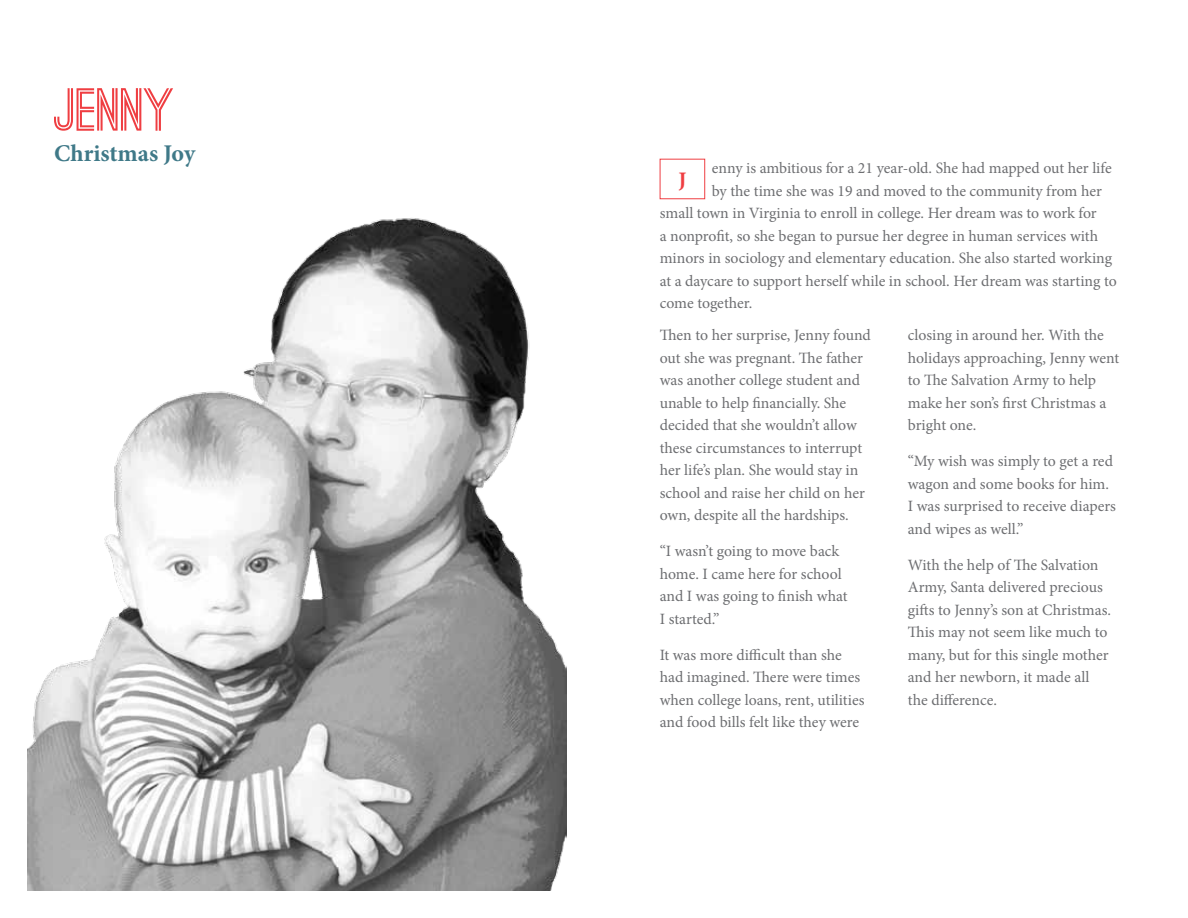
<style>
.page{position:relative;width:1188px;height:918px;background:#fff}
.page>*{position:absolute;margin:0;border:0;box-sizing:border-box;transform-origin:0 0}
.t1{font:700 57.6px "Ostrich Sans";letter-spacing:-.015em;color:#ef3e42}
.t2{font:700 24px "Minion Pro";color:#3f7988}
.t3{font:700 22.2px "Minion Pro";color:#ef3e42}
.t4{font:15.75px/22.5px "Minion Pro";letter-spacing:-.005em;color:#6d6e71}
</style>
<div class="page">
<div style="left:660px;top:159px;width:45px;height:40px;border:1px solid #ef3e42"></div>
<img style="left:27px;top:218px;width:540px;height:673px">
<h1 class="t1" style="left:54px;top:88px;width:123px">JENNY</h1>
<h2 class="t2" style="left:54px;top:137px;width:143px">Christmas Joy</h2>
<p class="t4" style="left:712px;top:157px;width:401px">enny is ambitious for a 21 year-old. She had mapped out her life</p>
<p class="t4" style="left:712px;top:179px;width:392px">by the time she was 19 and moved to the community from her</p>
<p class="t4" style="left:660px;top:202px;width:439px">small town in Virginia to enroll in college. Her dream was to work for</p>
<p class="t4" style="left:660px;top:224px;width:440px">a nonprofit, so she began to pursue her degree in human services with</p>
<p class="t4" style="left:660px;top:247px;width:454px">minors in sociology and elementary education. She also started working</p>
<p class="t4" style="left:660px;top:269px;width:459px">at a daycare to support herself while in school. Her dream was starting to</p>
<p class="t4" style="left:660px;top:292px;width:94px">come together.</p>
<p class="t4" style="left:660px;top:324px;width:213px">Then to her surprise, Jenny found out she was pregnant. The father was another college student and unable to help financially. She decided that she wouldn’t allow these circumstances to interrupt her life’s plan. She would stay in school and raise her child on her own, despite all the hardships.</p>
<p class="t4" style="left:660px;top:540px;width:189px">“I wasn’t going to move back home. I came here for school and I was going to finish what<br>I started.”</p>
<p class="t4" style="left:660px;top:644px;width:206px">It was more difficult than she had imagined. There were times when college loans, rent, utilities and food bills felt like they were</p>
<h3 class="t3" style="left:678px;top:164px;width:10px">J</h3>
<p class="t4" style="left:908px;top:324px;width:213px">closing in around her. With the holidays approaching, Jenny went to The Salvation Army to help make her son’s first Christmas a bright one.</p>
<p class="t4" style="left:908px;top:450px;width:210px">“My wish was simply to get a red wagon and some books for him.<br>I was surprised to receive diapers and wipes as well.”</p>
<p class="t4" style="left:908px;top:554px;width:205px">With the help of The Salvation<br>Army, Santa delivered precious gifts to Jenny’s son at Christmas.<br>This may not seem like much to many, but for this single mother and her newborn, it made all the difference.</p>
</div>
